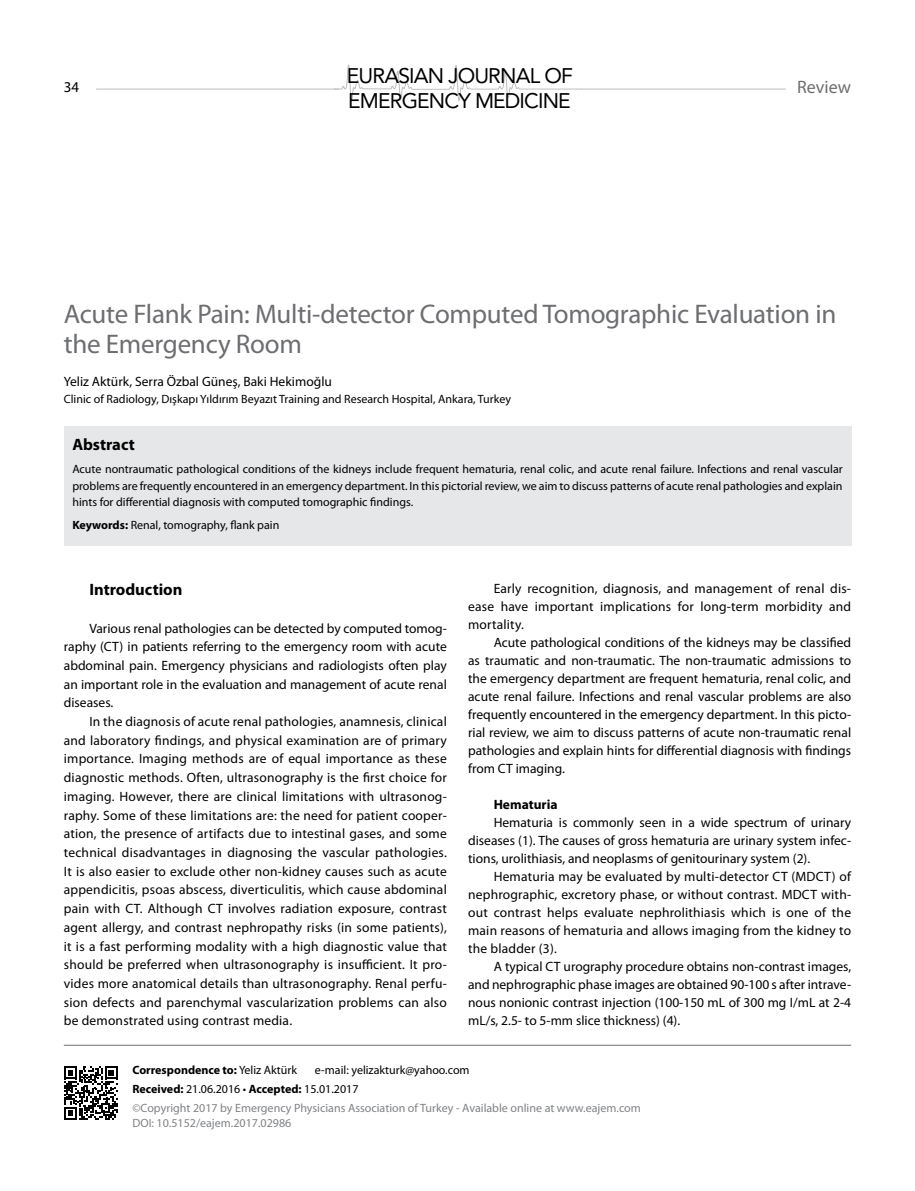
<style>
.page{position:relative;width:915px;height:1191px;background:#fff}
.page>*{position:absolute;margin:0;border:0;box-sizing:border-box;transform-origin:0 0}
.t1{font:27px/30px "Myriad Pro";letter-spacing:-.01em;color:#6d6e71}
.t2{font:21px/24.3px "Avenir LT Std";letter-spacing:-.04em;color:#000}
.t3{font:18px "Myriad Pro";color:#6d6e71}
.t4{font:700 16.5px "Myriad Pro";color:#000}
.t5{font:15px "Myriad Pro";color:#000}
.t6{font:13.5px/18.8px "Myriad Pro";color:#000;text-align:justify}
.t7{font:700 13.5px "Myriad Pro";color:#000}
.t8{font:12px/16.5px "Myriad Pro";color:#000;text-align:justify}
.t9{font:12px/19.2px "Myriad Pro";color:#808285}
.t10{font:700 12px "Myriad Pro";color:#000}
.s1{font-weight:700}
.s2{font-weight:400}
.s3{color:#000}
.s4{font-weight:700;color:#000}
</style>
<div class="page">
<hr style="left:64px;top:1044px;width:786px;height:1px;background:#6d6e71">
<svg style="left:64px;top:1066px;width:53px;height:53px"></svg>
<hr style="left:96px;top:89px;width:689px;height:1px;background:#bcbec0">
<svg style="left:333px;top:64px;width:249px;height:37px"></svg>
<div style="left:64px;top:426px;width:786px;height:119px;background:#e6e7e8"></div>
<p class="t5" style="left:64px;top:78px;width:17px">34</p>
<h2 class="t2" style="left:347px;top:64px;width:227px">EURASIAN JOURNAL OF<br>EMERGENCY MEDICINE</h2>
<h3 class="t3" style="left:796px;top:76px;width:55px">Review</h3>
<h1 class="t1" style="left:64px;top:299px;width:773px">Acute Flank Pain: Multi-detector Computed Tomographic Evaluation in the Emergency Room</h1>
<p class="t6" style="left:64px;top:372px;width:269px">Yeliz Aktürk, Serra Özbal Güneş, Baki Hekimoğlu</p>
<p class="t8" style="left:64px;top:391px;width:448px">Clinic of Radiology, Dışkapı Yıldırım Beyazıt Training and Research Hospital, Ankara, Turkey</p>
<p class="t4" style="left:72px;top:434px;width:64px">Abstract</p>
<p class="t8" style="left:72px;top:461px;width:771px">Acute nontraumatic pathological conditions of the kidneys include frequent hematuria, renal colic, and acute renal failure. Infections and renal vascular problems are frequently encountered in an emergency department. In this pictorial review, we aim to discuss patterns of acute renal pathologies and explain hints for differential diagnosis with computed tomographic findings.</p>
<p class="t8" style="left:72px;top:517px;width:208px"><span class="s1">Keywords:</span> Renal, tomography, flank pain</p>
<p class="t4" style="left:89px;top:579px;width:95px">Introduction</p>
<p class="t6" style="left:64px;top:618px;width:384px;text-indent:26px">Various renal pathologies can be detected by computed tomog&shy;raphy (CT) in patients referring to the emergency room with acute abdominal pain. Emergency physicians and radiologists often play an important role in the evaluation and management of acute renal diseases.</p>
<p class="t6" style="left:64px;top:712px;width:384px;text-indent:26px">In the diagnosis of acute renal pathologies, anamnesis, clinical and laboratory findings, and physical examination are of primary importance. Imaging methods are of equal importance as these diagnostic methods. Often, ultrasonography is the first choice for imaging. However, there are clinical limitations with ultrasonog&shy;raphy. Some of these limitations are: the need for patient cooper&shy;ation, the presence of artifacts due to intestinal gases, and some technical disadvantages in diagnosing the vascular pathologies.<br>It is also easier to exclude other non-kidney causes such as acute appendicitis, psoas abscess, diverticulitis, which cause abdominal pain with CT. Although CT involves radiation exposure, contrast agent allergy, and contrast nephropathy risks (in some patients), it is a fast performing modality with a high diagnostic value that should be preferred when ultrasonography is insufficient. It pro&shy;vides more anatomical details than ultrasonography. Renal perfu&shy;sion defects and parenchymal vascularization problems can also be demonstrated using contrast media.</p>
<p class="t6" style="left:468px;top:579px;width:384px;line-height:18px;text-indent:26px">Early recognition, diagnosis, and management of renal dis&shy;ease have important implications for long-term morbidity and mortality.</p>
<p class="t6" style="left:468px;top:633px;width:384px;line-height:18px;text-indent:26px">Acute pathological conditions of the kidneys may be classified as traumatic and non-traumatic. The non-traumatic admissions to the emergency department are frequent hematuria, renal colic, and acute renal failure. Infections and renal vascular problems are also frequently encountered in the emergency department. In this picto&shy;rial review, we aim to discuss patterns of acute non-traumatic renal pathologies and explain hints for differential diagnosis with findings from CT imaging.</p>
<p class="t7" style="left:493px;top:795px;width:65px">Hematuria</p>
<p class="t6" style="left:468px;top:813px;width:384px;line-height:18px;text-indent:26px">Hematuria is commonly seen in a wide spectrum of urinary diseases (1). The causes of gross hematuria are urinary system infec&shy;tions, urolithiasis, and neoplasms of genitourinary system (2).</p>
<p class="t6" style="left:468px;top:867px;width:384px;line-height:18px;text-indent:26px">Hematuria may be evaluated by multi-detector CT (MDCT) of nephrographic, excretory phase, or without contrast. MDCT with&shy;out contrast helps evaluate nephrolithiasis which is one of the main reasons of hematuria and allows imaging from the kidney to the bladder (3).</p>
<p class="t6" style="left:468px;top:957px;width:384px;line-height:18px;text-indent:26px">A typical CT urography procedure obtains non-contrast images, and nephrographic phase images are obtained 90-100 s after intrave&shy;nous nonionic contrast injection (100-150 mL of 300 mg I/mL at 2-4 mL/s, 2.5- to 5-mm slice thickness) (4).</p>
<p class="t10" style="left:132px;top:1061px;width:166px">Correspondence to: <span class="s2">Yeliz Aktürk</span></p>
<p class="t9" style="left:132px;top:1059px;width:510px;text-indent:182px"><span class="s3">e-mail: yelizakturk@yahoo.com<br></span><span class="s4">Received:</span> <span class="s3">21.06.2016 •</span> <span class="s4">Accepted:</span> <span class="s3">15.01.2017<br></span>©Copyright 2017 by Emergency Physicians Association of Turkey - Available online at www.eajem.com</p>
<p class="t9" style="left:132px;top:1113px;width:160px">DOI: 10.5152/eajem.2017.02986</p>
</div>
